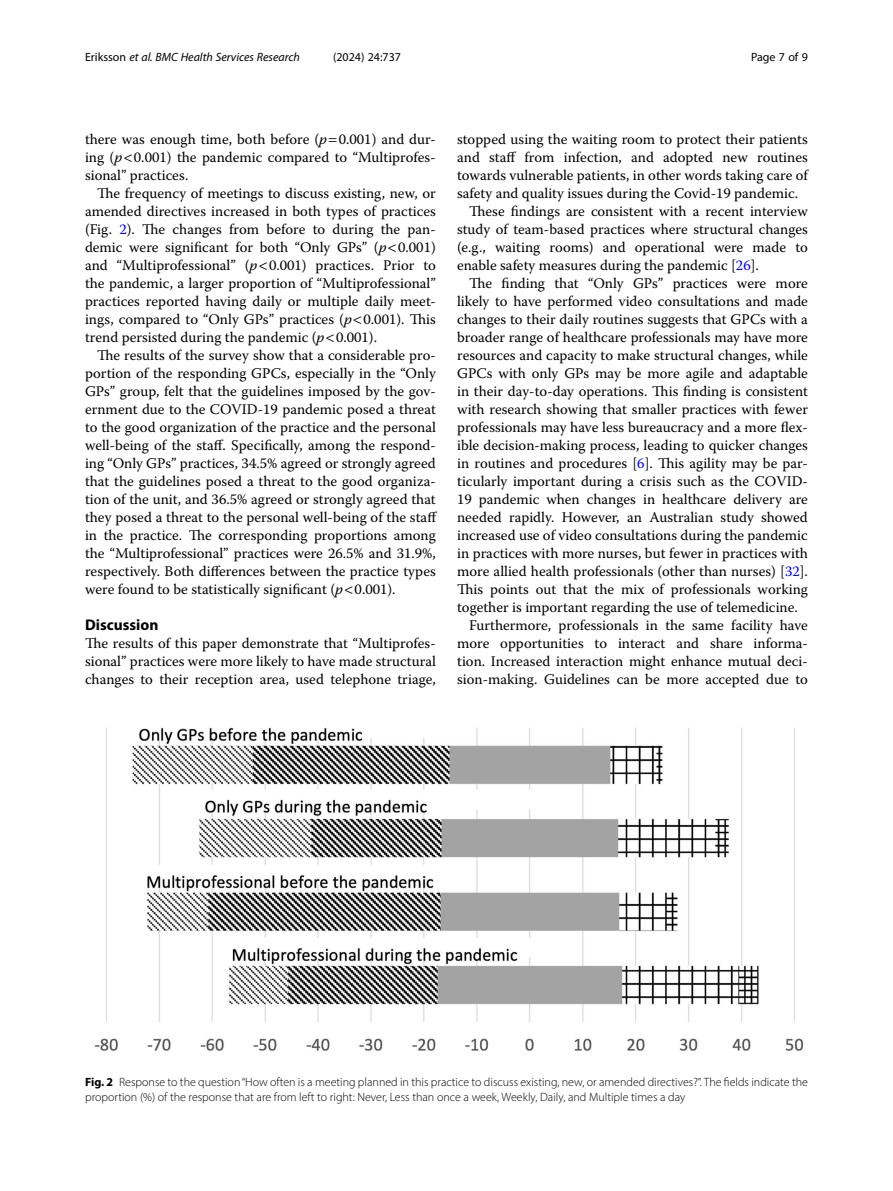
<style>
.page{position:relative;width:893px;height:1191px;background:#fff}
.page>*{position:absolute;margin:0;border:0;box-sizing:border-box;transform-origin:0 0}
.Head_1{font:700 15.45px "Myriad Pro";color:#000}
.Body_Text_Indent{font:14.7px/18px "Warnock Pro";color:#000;text-align:justify}
.Body_Text{font:14.7px/18px "Warnock Pro";color:#000;text-align:justify}
.Figure_Caption{font:300 12px/15px "Myriad Pro";color:#000}
.t1{font:italic 12px "Myriad Pro";color:#000}
.t2{font:12px "Myriad Pro";color:#000}
.s1{font-style:normal}
.s2{font-style:italic}
.s3{color:#00f}
.s4{font-weight:700}
</style>
<div class="page">
<img style="left:94px;top:727px;width:710px;height:324px">
<p class="t1" style="left:85px;top:50px;width:216px"><span class="s1">Eriksson</span> et al. BMC Health Services Research</p>
<p class="t2" style="left:333px;top:50px;width:70px">(2024) 24:737</p>
<p class="t2" style="left:751px;top:50px;width:58px">Page 7 of 9</p>
<p class="Body_Text" style="left:85px;top:130px;width:352px">there was enough time, both before (<span class="s2">p</span> 0.001) and dur&shy;ing (<span class="s2">p</span> 0.001) the pandemic compared to “Multiprofes&shy;sional” practices.</p>
<p class="Body_Text_Indent" style="left:85px;top:184px;width:352px;text-indent:12px">The frequency of meetings to discuss existing, new, or amended directives increased in both types of practices (Fig. <span class="s3">2</span>). The changes from before to during the pan&shy;demic were significant for both “Only GPs” (<span class="s2">p</span> 0.001) and “Multiprofessional” (<span class="s2">p</span> 0.001) practices. Prior to the pandemic, a larger proportion of “Multiprofessional” practices reported having daily or multiple daily meet&shy;ings, compared to “Only GPs” practices (<span class="s2">p</span> 0.001). This trend persisted during the pandemic (<span class="s2">p</span> 0.001).</p>
<p class="Body_Text_Indent" style="left:85px;top:346px;width:353px;text-indent:12px">The results of the survey show that a considerable pro&shy;portion of the responding GPCs, especially in the “Only GPs” group, felt that the guidelines imposed by the gov&shy;ernment due to the COVID-19 pandemic posed a threat to the good organization of the practice and the personal well-being of the staff. Specifically, among the respond&shy;ing “Only GPs” practices, 34.5% agreed or strongly agreed that the guidelines posed a threat to the good organiza&shy;tion of the unit, and 36.5% agreed or strongly agreed that they posed a threat to the personal well-being of the staff in the practice. The corresponding proportions among the “Multiprofessional” practices were 26.5% and 31.9%, respectively. Both differences between the practice types were found to be statistically significant (<span class="s2">p</span> 0.001).</p>
<p class="Head_1" style="left:85px;top:615px;width:75px">Discussion</p>
<p class="Body_Text" style="left:85px;top:634px;width:352px">The results of this paper demonstrate that “Multiprofes&shy;sional” practices were more likely to have made structural changes to their reception area, used telephone triage,</p>
<p class="Body_Text" style="left:457px;top:130px;width:352px">stopped using the waiting room to protect their patients and staff from infection, and adopted new routines towards vulnerable patients, in other words taking care of safety and quality issues during the Covid-19 pandemic.</p>
<p class="Body_Text_Indent" style="left:457px;top:202px;width:352px;text-indent:12px">These findings are consistent with a recent interview study of team-based practices where structural changes (e.g., waiting rooms) and operational were made to enable safety measures during the pandemic [<span class="s3">26</span>].</p>
<p class="Body_Text_Indent" style="left:457px;top:274px;width:352px;text-indent:12px">The finding that “Only GPs” practices were more likely to have performed video consultations and made changes to their daily routines suggests that GPCs with a broader range of healthcare professionals may have more resources and capacity to make structural changes, while GPCs with only GPs may be more agile and adaptable in their day-to-day operations. This finding is consistent with research showing that smaller practices with fewer professionals may have less bureaucracy and a more flex&shy;ible decision-making process, leading to quicker changes in routines and procedures [<span class="s3">6</span>]. This agility may be par&shy;ticularly important during a crisis such as the COVID-19 pandemic when changes in healthcare delivery are needed rapidly. However, an Australian study showed increased use of video consultations during the pandemic in practices with more nurses, but fewer in practices with more allied health professionals (other than nurses) [<span class="s3">32</span>].<br>This points out that the mix of professionals working together is important regarding the use of telemedicine.</p>
<p class="Body_Text_Indent" style="left:457px;top:616px;width:352px;text-indent:12px">Furthermore, professionals in the same facility have more opportunities to interact and share informa&shy;tion. Increased interaction might enhance mutual deci&shy;sion-making. Guidelines can be more accepted due to</p>
<p class="Figure_Caption" style="left:85px;top:1074px;width:724px"><span class="s4">Fig. 2</span> Response to the question “How often is a meeting planned in this practice to discuss existing, new, or amended directives?”. The fields indicate the proportion (%) of the response that are from left to right: Never, Less than once a week, Weekly, Daily, and Multiple times a day</p>
</div>
